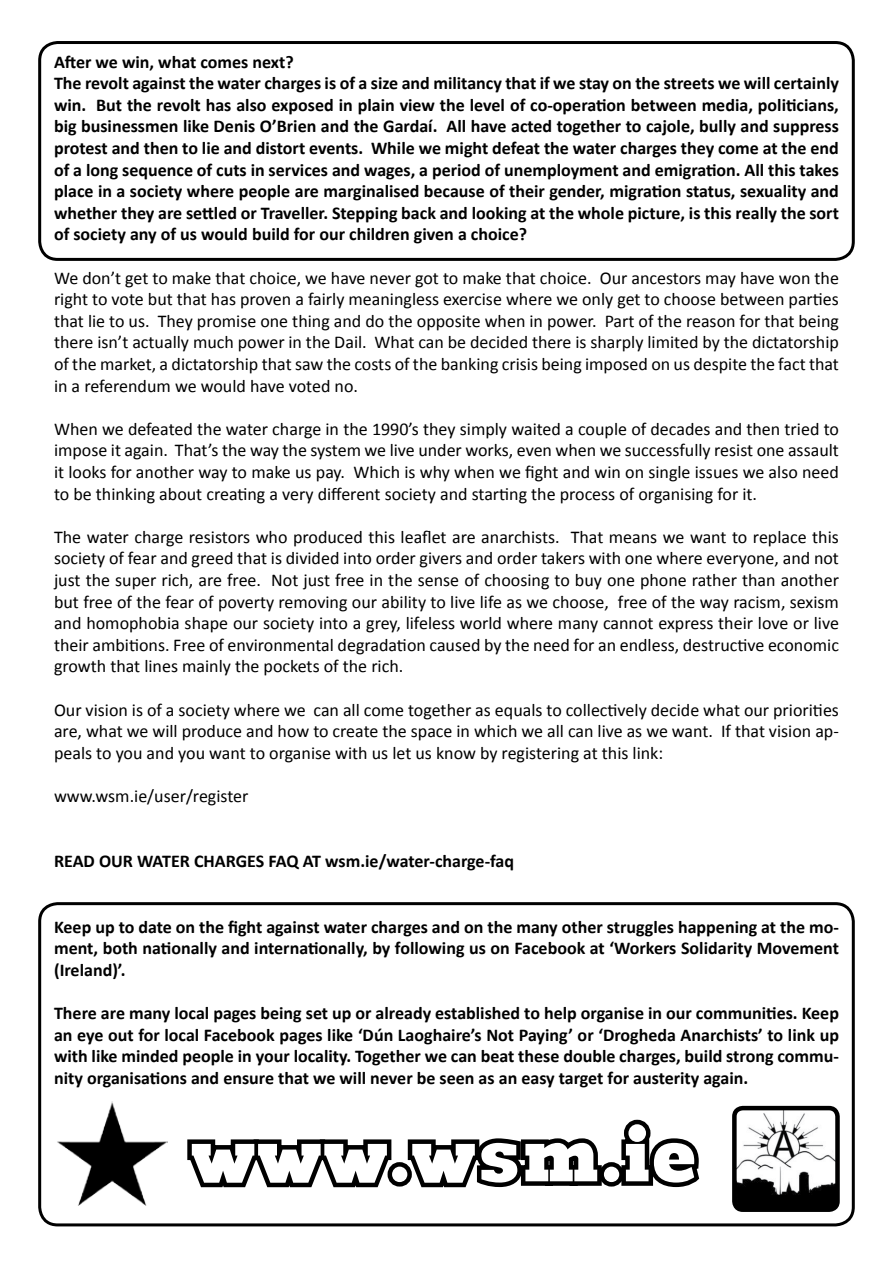
<style>
.page{position:relative;width:893px;height:1263px;background:#fff}
.page>*{position:absolute;margin:0;border:0;box-sizing:border-box;transform-origin:0 0}
.t1{font:70.5px "Romeral";color:#fff}
.t2{font:18px/21.6px "Calibri";color:#000;text-align:justify}
.t3{font:700 18px/21.6px "Calibri";color:#000;text-align:justify}
</style>
<div class="page">
<div style="left:38px;top:902px;width:817px;height:324px;border:3px solid #000;border-radius:18px"></div>
<div style="left:38px;top:41px;width:817px;height:220px;border:3px solid #000;border-radius:18px"></div>
<img style="left:737px;top:1111px;width:98px;height:96px">
<div style="left:732px;top:1106px;width:108px;height:106px;border:4px solid #000;border-radius:9px"></div>
<svg style="left:187px;top:1139px;width:209px;height:49px"></svg>
<div style="left:388px;top:1162px;width:24px;height:24px;border:9px solid #000;border-radius:50%"></div>
<svg style="left:403px;top:1138px;width:203px;height:50px"></svg>
<div style="left:599px;top:1162px;width:25px;height:24px;border:9px solid #000;border-radius:50%"></div>
<svg style="left:617px;top:1119px;width:86px;height:108px"></svg>
<img style="left:57px;top:1101px;width:110px;height:104px">
<p class="t3" style="left:54px;top:51px;width:786px;text-align:left">After we win, what comes next?<br>The revolt against the water charges is of a size and militancy that if we stay on the streets we will certainly win. But the revolt has also exposed in plain view the level of co-operation between media, politicians, big businessmen like Denis O’Brien and the Gardaí. All have acted together to cajole, bully and suppress protest and then to lie and distort events. While we might defeat the water charges they come at the end of a long sequence of cuts in services and wages, a period of unemployment and emigration. All this takes place in a society where people are marginalised because of their gender, migration status, sexuality and whether they are settled or Traveller. Stepping back and looking at the whole picture, is this really the sort of society any of us would build for our children given a choice?</p>
<p class="t2" style="left:54px;top:267px;width:786px">We don’t get to make that choice, we have never got to make that choice. Our ancestors may have won the right to vote but that has proven a fairly meaningless exercise where we only get to choose between parties that lie to us. They promise one thing and do the opposite when in power. Part of the reason for that being there isn’t actually much power in the Dail. What can be decided there is sharply limited by the dictatorship of the market, a dictatorship that saw the costs of the banking crisis being imposed on us despite the fact that in a referendum we would have voted no.</p>
<p class="t2" style="left:54px;top:418px;width:786px">When we defeated the water charge in the 1990’s they simply waited a couple of decades and then tried to impose it again. That’s the way the system we live under works, even when we successfully resist one assault it looks for another way to make us pay. Which is why when we fight and win on single issues we also need to be thinking about creating a very different society and starting the process of organising for it.</p>
<p class="t2" style="left:54px;top:526px;width:786px">The water charge resistors who produced this leaflet are anarchists. That means we want to replace this society of fear and greed that is divided into order givers and order takers with one where everyone, and not just the super rich, are free. Not just free in the sense of choosing to buy one phone rather than another but free of the fear of poverty removing our ability to live life as we choose, free of the way racism, sexism and homophobia shape our society into a grey, lifeless world where many cannot express their love or live their ambitions. Free of environmental degradation caused by the need for an endless, destructive economic growth that lines mainly the pockets of the rich.</p>
<p class="t2" style="left:54px;top:699px;width:786px">Our vision is of a society where we can all come together as equals to collectively decide what our priorities are, what we will produce and how to create the space in which we all can live as we want. If that vision ap&shy;peals to you and you want to organise with us let us know by registering at this link:</p>
<p class="t2" style="left:54px;top:785px;width:196px">www.wsm.ie/user/register</p>
<p class="t3" style="left:54px;top:850px;width:57px">REA D OUR</p>
<p class="t3" style="left:137px;top:850px;width:78px">WATER CHARGES</p>
<p class="t3" style="left:268px;top:850px;width:247px">FAQ AT wsm.ie/water-charge-faq</p>
<p class="t3" style="left:54px;top:916px;width:786px">Keep up to date on the fight against water charges and on the many other struggles happening at the mo&shy;ment, both nationally and internationally, by following us on Facebook at ‘Workers Solidarity Movement (Ireland)’.</p>
<p class="t3" style="left:54px;top:1002px;width:786px">There are many local pages being set up or already established to help organise in our communities. Keep an eye out for local Facebook pages like ‘Dún Laoghaire’s Not Paying’ or ‘Drogheda Anarchists’ to link up with like minded people in your locality. Together we can beat these double charges, build strong commu&shy;nity organisations and ensure that we will never be seen as an easy target for austerity again.</p>
<h1 class="t1" style="left:192px;top:1117px;width:505px">www.wsm.ie</h1>
</div>
